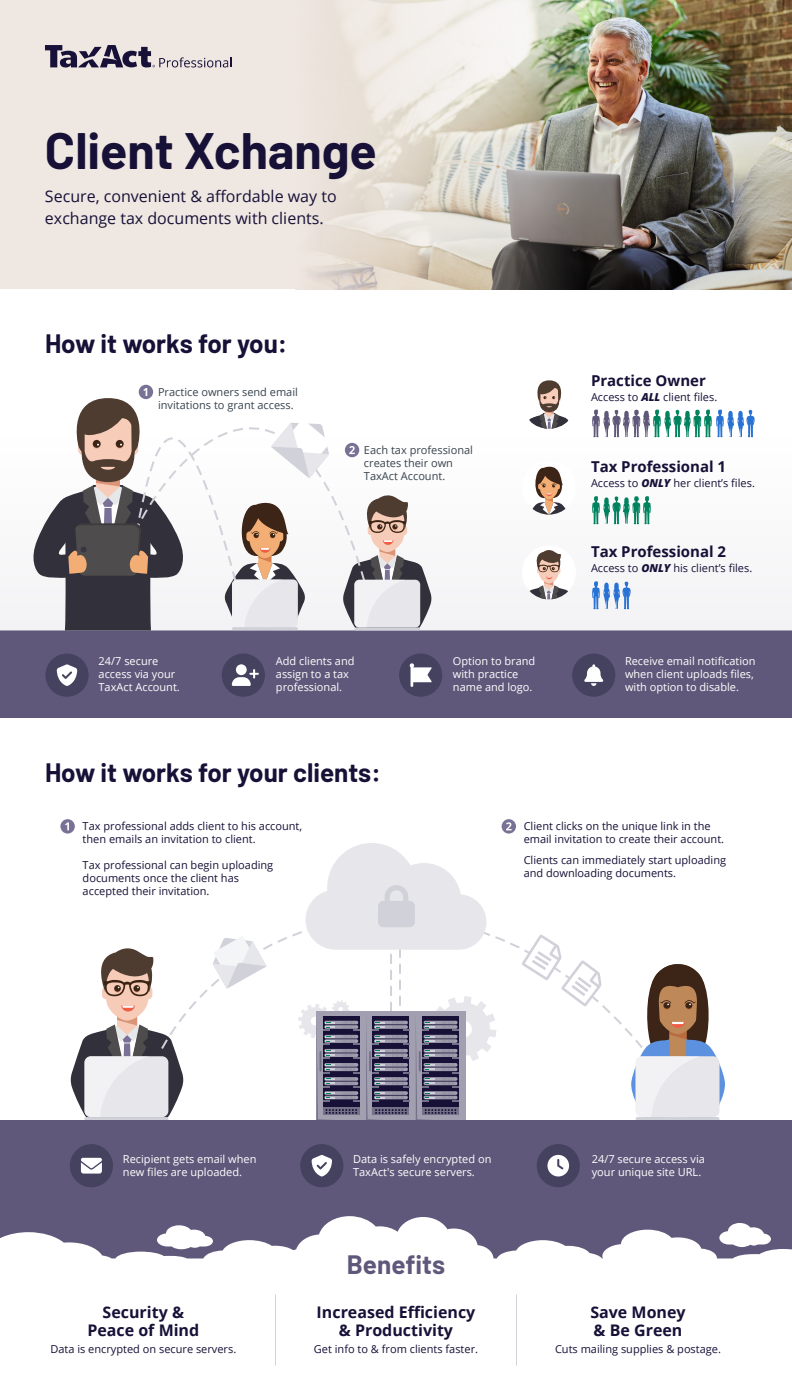
<style>
.page{position:relative;width:792px;height:1393px;background:#fff}
.page>*{position:absolute;margin:0;border:0;box-sizing:border-box;transform-origin:0 0}
.t1{font:700 50px "Barlow";color:#171138}
.t2{font:700 26px "Barlow";color:#171138}
.t3{font:700 26px "Barlow";color:#60587a}
.t4{font:700 16px/18px "Open Sans";color:#171138;text-align:center}
.t5{font:16px/22px "Open Sans";color:#171138}
.t6{font:700 15px "Open Sans";color:#171138}
.t7{font:11px/13px "Open Sans";color:#171138}
.t8{font:11px/13px "Open Sans";color:#fff}
.t9{font:11px/13px "Open Sans";color:#38434e}
.s1{font-weight:800;font-style:italic}
</style>
<div class="page">
<div style="left:0;top:630px;width:792px;height:88px;background:#60587a"></div>
<div style="left:0;top:434px;width:792px;height:196px;background:#f9f9fa"></div>
<svg style="left:529px;top:380px;width:40px;height:49px"></svg>
<svg style="left:592px;top:409px;width:163px;height:29px"></svg>
<div style="left:522px;top:461px;width:54px;height:54px;background:#fff;border-radius:50%"></div>
<svg style="left:532px;top:466px;width:34px;height:49px"></svg>
<svg style="left:592px;top:496px;width:59px;height:29px"></svg>
<div style="left:522px;top:545px;width:54px;height:54px;background:#fff;border-radius:50%"></div>
<svg style="left:529px;top:550px;width:39px;height:49px"></svg>
<svg style="left:592px;top:581px;width:39px;height:29px"></svg>
<svg style="left:522px;top:935px;width:79px;height:71px"></svg>
<svg style="left:213px;top:937px;width:54px;height:52px"></svg>
<div style="left:502px;top:819px;width:14px;height:15px;background:#797196;border-radius:50%"></div>
<svg style="left:506px;top:822px;width:6px;height:8px"></svg>
<div style="left:60px;top:819px;width:15px;height:15px;background:#797196;border-radius:50%"></div>
<svg style="left:65px;top:822px;width:4px;height:8px"></svg>
<div style="left:345px;top:443px;width:14px;height:14px;background:#797196;border-radius:50%"></div>
<svg style="left:349px;top:446px;width:6px;height:8px"></svg>
<div style="left:45px;top:654px;width:44px;height:43px;background:#454260;border-radius:50%"></div>
<svg style="left:57px;top:664px;width:20px;height:22px"></svg>
<div style="left:222px;top:654px;width:43px;height:43px;background:#454260;border-radius:50%"></div>
<svg style="left:232px;top:664px;width:27px;height:22px"></svg>
<div style="left:399px;top:654px;width:43px;height:43px;background:#454260;border-radius:50%"></div>
<svg style="left:410px;top:663px;width:22px;height:24px"></svg>
<div style="left:572px;top:654px;width:43px;height:43px;background:#454260;border-radius:50%"></div>
<svg style="left:584px;top:664px;width:19px;height:22px"></svg>
<svg style="left:33px;top:384px;width:297px;height:246px"></svg>
<hr style="left:232px;top:627px;width:66px;height:3px;background:#d1d1d9">
<svg style="left:343px;top:495px;width:89px;height:134px"></svg>
<hr style="left:354px;top:627px;width:66px;height:3px;background:#d1d1d9">
<svg style="left:70px;top:948px;width:114px;height:172px"></svg>
<hr style="left:84px;top:1117px;width:84px;height:4px;background:#d1d1d9;border-radius:2px">
<svg style="left:631px;top:964px;width:94px;height:155px"></svg>
<hr style="left:636px;top:1117px;width:84px;height:4px;background:#d1d1d9;border-radius:2px">
<div style="left:0;top:1120px;width:792px;height:236px;background:#60587a"></div>
<svg style="left:0;top:1216px;width:792px;height:150px;fill:#fff"></svg>
<svg style="left:157px;top:1225px;width:56px;height:24px"></svg>
<svg style="left:719px;top:1223px;width:52px;height:24px"></svg>
<hr style="left:275px;top:1295px;width:1px;height:70px;background:#d1d1d9">
<hr style="left:516px;top:1295px;width:1px;height:70px;background:#d1d1d9">
<div style="left:70px;top:1144px;width:43px;height:43px;background:#454260;border-radius:50%"></div>
<svg style="left:81px;top:1158px;width:21px;height:16px"></svg>
<div style="left:300px;top:1144px;width:43px;height:43px;background:#454260;border-radius:50%"></div>
<svg style="left:312px;top:1155px;width:20px;height:22px"></svg>
<div style="left:537px;top:1144px;width:43px;height:43px;background:#454260;border-radius:50%"></div>
<svg style="left:547px;top:1155px;width:22px;height:21px"></svg>
<div style="left:0;top:0;width:792px;height:290px;background:#efe7e1"></div>
<img style="left:584px;top:0;width:208px;height:290px">
<svg style="left:309px;top:0;width:275px;height:290px"></svg>
<svg style="left:45px;top:45px;width:187px;height:22px"></svg>
<svg style="left:298px;top:843px;width:198px;height:277px"></svg>
<h1 class="t1" style="left:45px;top:114px;width:333px">Client Xchange</h1>
<h3 class="t5" style="left:45px;top:184px;width:293px">Secure, convenient &amp; affordable way to exchange tax documents with clients.</h3>
<h2 class="t2" style="left:45px;top:324px;width:244px">How it works for you:</h2>
<p class="t9" style="left:158px;top:385px;width:141px">Practice owners send email invitations to grant access.</p>
<p class="t9" style="left:364px;top:444px;width:111px">Each tax professional creates their own<br>TaxAct Account.</p>
<h3 class="t6" style="left:591px;top:370px;width:116px">Practice Owner</h3>
<p class="t7" style="left:591px;top:390px;width:128px">Access to <span class="s1">ALL</span> client files.</p>
<h3 class="t6" style="left:591px;top:456px;width:137px">Tax Professional 1</h3>
<p class="t7" style="left:591px;top:476px;width:165px">Access to <span class="s1">ONLY</span> her client’s files.</p>
<h3 class="t6" style="left:591px;top:541px;width:137px">Tax Professional 2</h3>
<p class="t7" style="left:591px;top:561px;width:163px">Access to <span class="s1">ONLY</span> his client’s files.</p>
<p class="t8" style="left:99px;top:654px;width:83px">24/7 secure access via your<br>TaxAct Account.</p>
<p class="t8" style="left:276px;top:654px;width:80px">Add clients and assign to a tax professional.</p>
<p class="t8" style="left:453px;top:654px;width:84px">Option to brand with practice name and logo.</p>
<p class="t8" style="left:625px;top:654px;width:132px">Receive email notification when client uploads files, with option to disable.</p>
<h2 class="t2" style="left:45px;top:753px;width:337px">How it works for your clients:</h2>
<p class="t7" style="left:83px;top:819px;width:221px">Tax professional adds client to his account, then emails an invitation to client.</p>
<p class="t7" style="left:83px;top:858px;width:192px">Tax professional can begin uploading documents once the client has accepted their invitation.</p>
<p class="t7" style="left:524px;top:819px;width:202px">Client clicks on the unique link in the email invitation to create their account.</p>
<p class="t7" style="left:524px;top:853px;width:204px">Clients can immediately start uploading and downloading documents.</p>
<p class="t8" style="left:123px;top:1152px;width:135px">Recipient gets email when new files are uploaded.</p>
<p class="t8" style="left:353px;top:1152px;width:140px">Data is safely encrypted on<br>TaxAct's secure servers.</p>
<p class="t8" style="left:592px;top:1152px;width:115px">24/7 secure access via your unique site URL.</p>
<h3 class="t4" style="left:87px;top:1303px;width:113px">Security &amp;<br>Peace of Mind</h3>
<p class="t7" style="left:50px;top:1342px;width:187px">Data is encrypted on secure servers.</p>
<h2 class="t3" style="left:347px;top:1245px;width:100px">Benefits</h2>
<h3 class="t4" style="left:317px;top:1303px;width:160px">Increased Efficiency &amp; Productivity</h3>
<p class="t7" style="left:314px;top:1342px;width:166px">Get info to &amp; from clients faster.</p>
<h3 class="t4" style="left:590px;top:1303px;width:97px;text-align:left">Save Money &amp; Be Green</h3>
<p class="t7" style="left:555px;top:1342px;width:167px">Cuts mailing supplies &amp; postage.</p>
</div>
